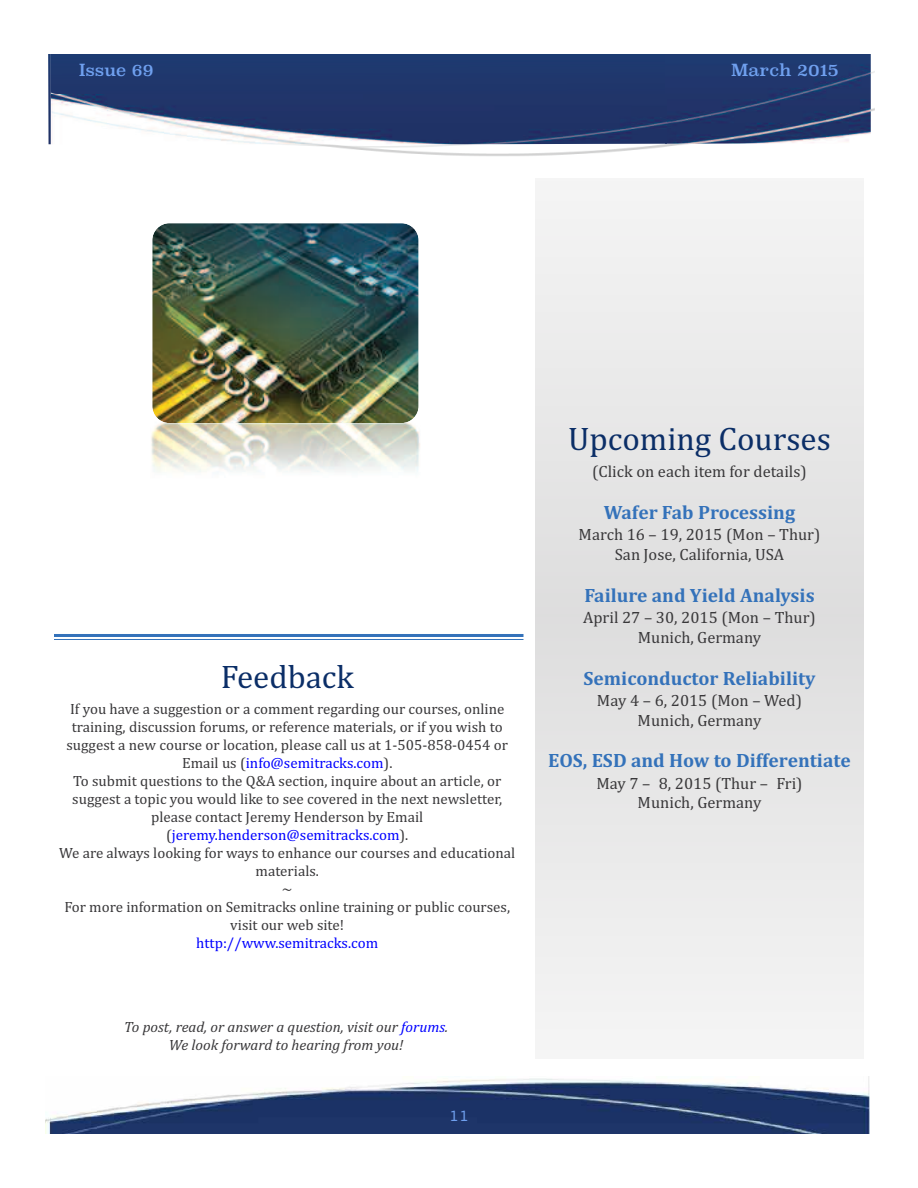
<style>
.page{position:relative;width:918px;height:1188px;background:#fff}
.page>*{position:absolute;margin:0;border:0;box-sizing:border-box;transform-origin:0 0}
.t1{font:33px "Cambria";color:#0b2e67}
.t2{font:700 19.5px "Cambria";color:#3472ba}
.t3{font:16.5px/19.8px "Cambria";color:#39383a;text-align:center}
.t4{font:16.5px "Superclarendon";color:#6fa0ef}
.t5{font:16.5px "Courier";color:#6fa0ef}
.t6{font:15px/18px "Cambria";color:#39383a;text-align:center}
.t7{font:italic 15px/18px "Cambria";color:#39383a;text-align:center}
.t8{font:15px "Cambria";color:#00f}
.s1{color:#00f}
</style>
<div class="page">
<img style="left:48px;top:54px;width:3px;height:90px">
<img style="left:51px;top:54px;width:820px;height:90px">
<img style="left:45px;top:1077px;width:825px;height:57px">
<div style="left:535px;top:178px;width:329px;height:880px;background:#e9e9e9"></div>
<hr style="left:54px;top:634px;width:470px;height:3px;background:#3472ba">
<hr style="left:54px;top:639px;width:470px;height:1px;background:#3472ba">
<img style="left:151px;top:422px;width:269px;height:50px">
<img style="left:152px;top:223px;width:267px;height:200px;border-radius:17px">
<p class="t4" style="left:79px;top:59px;width:76px">Issue 69</p>
<p class="t4" style="left:731px;top:59px;width:109px">March 2015</p>
<h1 class="t1" style="left:221px;top:657px;width:134px">Feedback</h1>
<p class="t6" style="left:59px;top:699px;width:458px">If you have a suggestion or a comment regarding our courses, online training, discussion forums, or reference materials, or if you wish to suggest a new course or location, please call us at 1-505-858-0454 or Email us (<span class="s1">info@semitracks.com</span>).<br>To submit questions to the Q&amp;A section, inquire about an article, or suggest a topic you would like to see covered in the next newsletter, please contact Jeremy Henderson by Email (<span class="s1">jeremy.henderson@semitracks.com</span>).<br>We are always looking for ways to enhance our courses and educational materials.<br>~<br>For more information on Semitracks online training or public courses, visit our web site!</p>
<p class="t8" style="left:196px;top:934px;width:183px">http://www.semitracks.com</p>
<p class="t7" style="left:124px;top:1017px;width:325px">To post, read, or answer a question, visit our <span class="s1">forums</span>.<br>We look forward to hearing from you!</p>
<p class="t5" style="left:449px;top:1106px;width:21px">11</p>
<h1 class="t1" style="left:568px;top:420px;width:264px">Upcoming Courses</h1>
<p class="t3" style="left:592px;top:462px;width:216px">(Click on each item for details)</p>
<h2 class="t2" style="left:604px;top:501px;width:193px">Wafer Fab Processing</h2>
<p class="t3" style="left:579px;top:525px;width:243px">March 16 – 19, 2015 (Mon – Thur)<br>San Jose, California, USA</p>
<h2 class="t2" style="left:584px;top:584px;width:232px">Failure and Yield Analysis</h2>
<p class="t3" style="left:583px;top:607px;width:234px">April 27 – 30, 2015 (Mon – Thur)<br>Munich, Germany</p>
<h2 class="t2" style="left:583px;top:667px;width:234px">Semiconductor Reliability</h2>
<p class="t3" style="left:597px;top:690px;width:207px">May 4 – 6, 2015 (Mon – Wed)<br>Munich, Germany</p>
<h2 class="t2" style="left:548px;top:749px;width:304px">EOS, ESD and How to Differentiate</h2>
<p class="t3" style="left:596px;top:773px;width:208px">May 7 – 8, 2015 (Thur – Fri)<br>Munich, Germany</p>
</div>
